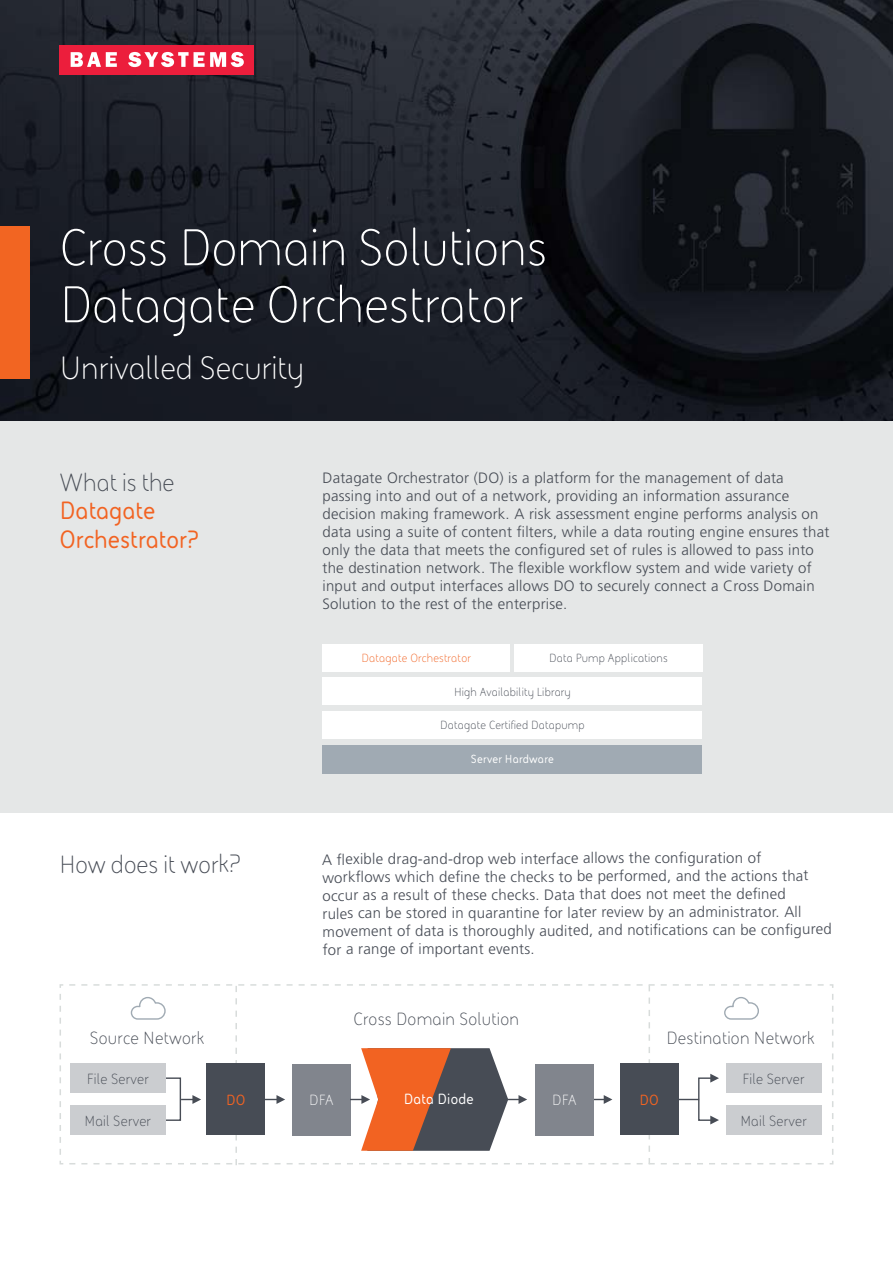
<style>
.page{position:relative;width:893px;height:1263px;background:#fff}
.page>*{position:absolute;margin:0;border:0;box-sizing:border-box;transform-origin:0 0}
.t1{font:52.5px/57px "BAE Systems";color:#fff}
.t2{font:33px "BAE Systems";color:#fff}
.t3{font:25.5px "BAE Systems";letter-spacing:-.005em;color:#474c55}
.t4{font:700 25.5px/28.5px "BAE Systems";color:#f26322}
.t5{font:18px "BAE Systems";letter-spacing:.015em;color:#474c55}
.t6{font:700 15.15px "BAE Systems";letter-spacing:.015em;color:#fff}
.t7{font:300 15px/18px "Frutiger";letter-spacing:.015em;color:#474c55}
.t8{font:15px "BAE Systems";letter-spacing:.015em;color:#474c55}
.t9{font:15px "BAE Systems";letter-spacing:-.005em;color:#fff}
.t10{font:700 15px "BAE Systems";color:#f26322}
.t11{font:12px "BAE Systems";letter-spacing:.015em;color:#474c55}
.t12{font:12px "BAE Systems";letter-spacing:.015em;color:#f26322}
.t13{font:700 12px "BAE Systems";letter-spacing:.015em;color:#fff}
</style>
<div class="page">
<img style="left:0;top:0;width:893px;height:421px">
<div style="left:0;top:421px;width:893px;height:391px;background:#e5e7e7"></div>
<div style="left:0;top:227px;width:30px;height:152px;background:#f26522"></div>
<svg style="left:60px;top:984px;width:773px;height:181px"></svg>
<div style="left:60px;top:45px;width:194px;height:30px;background:#ec1e3c"></div>
<svg style="left:128px;top:52px;width:116px;height:15px"></svg>
<svg style="left:71px;top:52px;width:46px;height:15px"></svg>
<div style="left:322px;top:643px;width:188px;height:28px;background:#fff"></div>
<div style="left:322px;top:677px;width:380px;height:28px;background:#fff"></div>
<div style="left:322px;top:711px;width:380px;height:28px;background:#fff"></div>
<div style="left:322px;top:745px;width:380px;height:29px;background:#a0aab3"></div>
<div style="left:514px;top:643px;width:188px;height:28px;background:#fff"></div>
<div style="left:535px;top:1064px;width:59px;height:71px;background:#81858d"></div>
<h1 class="t1" style="left:60px;top:218px;width:489px">Cross Domain Solutions<br>Datagate Orchestrator</h1>
<h2 class="t2" style="left:60px;top:347px;width:246px">Unrivalled Security</h2>
<h3 class="t3" style="left:60px;top:465px;width:117px">What is the</h3>
<h3 class="t4" style="left:60px;top:495px;width:140px">Datagate<br>Orchestrator?</h3>
<p class="t7" style="left:322px;top:469px;width:508px">Datagate Orchestrator (DO) is a platform for the management of data passing into and out of a network, providing an information assurance decision making framework. A risk assessment engine performs analysis on data using a suite of content filters, while a data routing engine ensures that only the data that meets the configured set of rules is allowed to pass into the destination network. The flexible workflow system and wide variety of input and output interfaces allows DO to securely connect a Cross Domain Solution to the rest of the enterprise.</p>
<p class="t12" style="left:361px;top:650px;width:111px">Datagate Orchestrator</p>
<p class="t11" style="left:454px;top:684px;width:118px">High Availability Library</p>
<p class="t11" style="left:440px;top:717px;width:146px">Datagate Certified Datapump</p>
<p class="t13" style="left:471px;top:751px;width:84px">Server Hardware</p>
<p class="t11" style="left:549px;top:650px;width:120px">Data Pump Applications</p>
<h3 class="t3" style="left:59px;top:847px;width:183px">How does it work?</h3>
<p class="t7" style="left:322px;top:849px;width:511px">A flexible drag-and-drop web interface allows the configuration of workflows which define the checks to be performed, and the actions that occur as a result of these checks. Data that does not meet the defined<br>rules can be stored in quarantine for later review by an administrator. All movement of data is thoroughly audited, and notifications can be configured for a range of important events.</p>
<p class="t5" style="left:90px;top:1026px;width:116px">Source Network</p>
<p class="t8" style="left:87px;top:1069px;width:63px">File Server</p>
<p class="t8" style="left:85px;top:1111px;width:68px">Mail Server</p>
<p class="t10" style="left:226px;top:1089px;width:21px">DO</p>
<p class="t5" style="left:354px;top:1007px;width:167px">Cross Domain Solution</p>
<p class="t9" style="left:309px;top:1090px;width:26px">DFA</p>
<p class="t6" style="left:404px;top:1089px;width:71px">Data Diode</p>
<p class="t9" style="left:552px;top:1090px;width:26px">DFA</p>
<p class="t5" style="left:666px;top:1026px;width:150px">Destination Network</p>
<p class="t10" style="left:640px;top:1089px;width:21px">DO</p>
<p class="t8" style="left:743px;top:1069px;width:63px">File Server</p>
<p class="t8" style="left:740px;top:1111px;width:68px">Mail Server</p>
</div>
